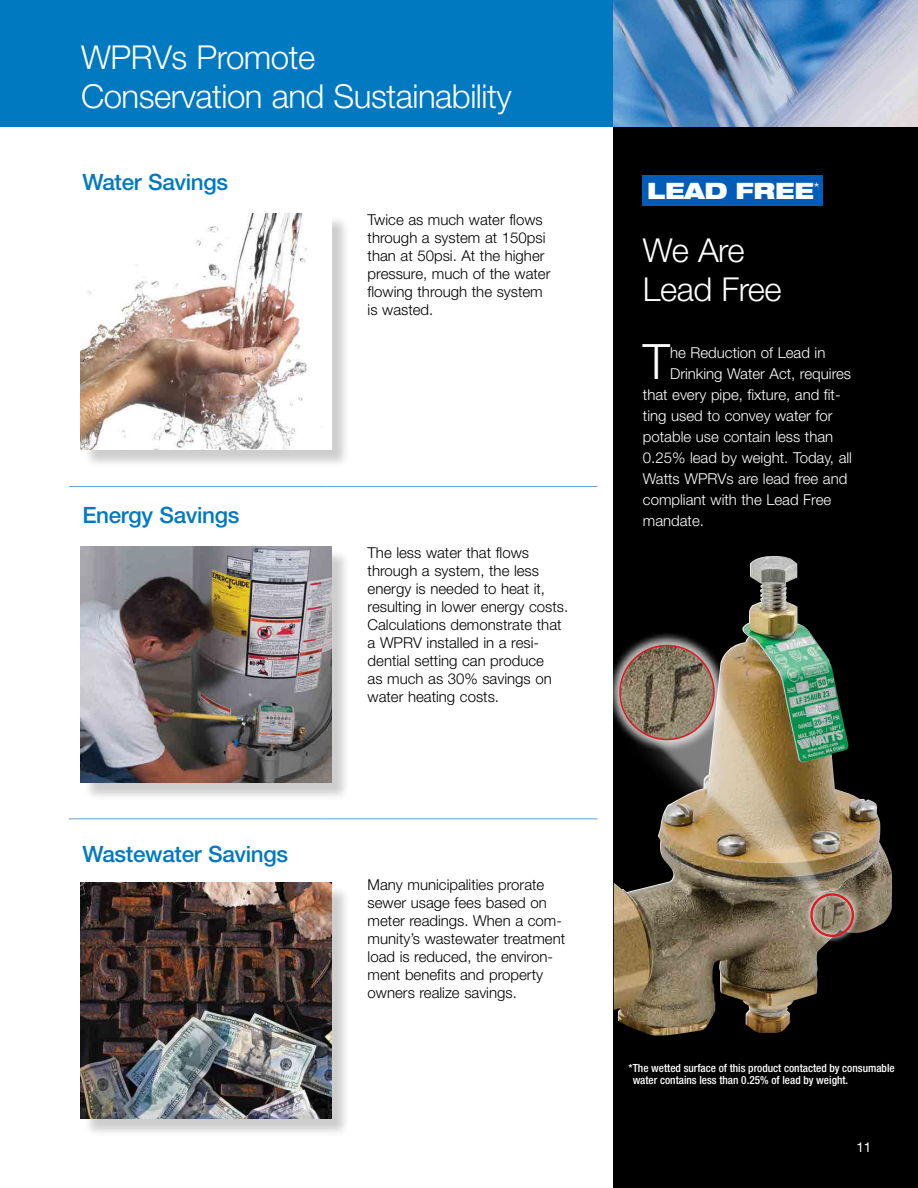
<style>
.page{position:relative;width:918px;height:1188px;background:#fff}
.page>*{position:absolute;margin:0;border:0;box-sizing:border-box;transform-origin:0 0}
.t1{font:300 48.9px "Helvetica Neue LT Std";color:#fff}
.t2{font:300 33px/39px "Helvetica Neue LT Std";letter-spacing:-.015em;color:#fff}
.t3{font:900 expanded 22.65px "Helvetica Neue LT Std";color:#fff}
.t4{font:500 22.5px "Helvetica Neue LT Std";letter-spacing:-.015em;color:#0079c1}
.t5{font:300 15px/18px "Helvetica Neue LT Std";color:#000}
.t6{font:300 15px "Helvetica Neue LT Std";color:#fff}
.t7{font:13.5px "Helvetica Neue LT Std";color:#fff}
.t8{font:500 condensed 11.25px/12px "Helvetica Neue LT Std";color:#fff}
</style>
<div class="page">
<div style="left:614px;top:0;width:304px;height:1188px;background:#000"></div>
<div style="left:0;top:0;width:614px;height:126px;background:#0079c1"></div>
<img style="left:614px;top:556px;width:204px;height:480px">
<img style="left:614px;top:0;width:304px;height:126px">
<hr style="left:69px;top:486px;width:258px;height:1px;background:#63a0d6">
<hr style="left:327px;top:486px;width:271px;height:1px;background:#63a0d6">
<hr style="left:69px;top:818px;width:258px;height:1px;background:#63a0d6">
<hr style="left:327px;top:818px;width:271px;height:1px;background:#63a0d6">
<div style="left:83px;top:549px;width:267px;height:253px;background:#000;opacity:.2"></div>
<img style="left:81px;top:547px;width:250px;height:236px">
<div style="left:83px;top:216px;width:267px;height:252px;background:#000;opacity:.2"></div>
<img style="left:81px;top:213px;width:250px;height:236px">
<div style="left:83px;top:885px;width:267px;height:253px;background:#000;opacity:.2"></div>
<img style="left:81px;top:883px;width:250px;height:236px">
<div style="left:642px;top:175px;width:181px;height:30px;background:#005cb9"></div>
<img style="left:596px;top:632px;width:297px;height:353px">
<img style="left:628px;top:663px;width:213px;height:263px">
<div style="left:804px;top:887px;width:56px;height:56px;background:#fff;opacity:.75"></div>
<div style="left:810px;top:893px;width:44px;height:44px;border:2px solid #dd1a21;border-radius:50%"></div>
<div style="left:606px;top:632px;width:122px;height:121px;background:#fff;opacity:.75"></div>
<img style="left:620px;top:646px;width:94px;height:93px;border-radius:47px">
<div style="left:619px;top:645px;width:96px;height:95px;border:2px solid #dd1a21;border-radius:50%"></div>
<h2 class="t2" style="left:81px;top:37px;width:432px">WPRVs Promote<br>Conservation and Sustainability</h2>
<h3 class="t4" style="left:82px;top:169px;width:147px">Water Savings</h3>
<h3 class="t4" style="left:82px;top:501px;width:159px">Energy Savings</h3>
<h3 class="t4" style="left:82px;top:841px;width:207px">Wastewater Savings</h3>
<p class="t5" style="left:368px;top:211px;width:184px">Twice as much water flows through a system at 150psi than at 50psi. At the higher pressure, much of the water flowing through the system is wasted.</p>
<p class="t5" style="left:368px;top:543px;width:202px">The less water that flows through a system, the less energy is needed to heat it, resulting in lower energy costs.<br>Calculations demonstrate that a WPRV installed in a resi&shy;dential setting can produce<br>as much as 30% savings on water heating costs.</p>
<p class="t5" style="left:368px;top:876px;width:199px">Many municipalities prorate sewer usage fees based on meter readings. When a com&shy;munity’s wastewater treatment load is reduced, the environ&shy;ment benefits and property owners realize savings.</p>
<h3 class="t3" style="left:647px;top:176px;width:174px">LEAD FREE<sup>*</sup></h3>
<h2 class="t2" style="left:643px;top:230px;width:140px">We Are<br>Lead Free</h2>
<h1 class="t1" style="left:643px;top:332px;width:29px">T</h1>
<p class="t6" style="left:670px;top:344px;width:157px">he Reduction of Lead in</p>
<p class="t6" style="left:670px;top:365px;width:183px">Drinking Water Act, requires</p>
<p class="t6" style="left:643px;top:386px;width:199px">that every pipe, fixture, and fit-</p>
<p class="t6" style="left:643px;top:407px;width:191px">ting used to convey water for</p>
<p class="t6" style="left:643px;top:428px;width:192px">potable use contain less than</p>
<p class="t6" style="left:643px;top:449px;width:211px">0.25% lead by weight. Today, all</p>
<p class="t6" style="left:643px;top:470px;width:206px">Watts WPRVs are lead free and</p>
<p class="t6" style="left:643px;top:491px;width:190px">compliant with the Lead Free</p>
<p class="t6" style="left:643px;top:512px;width:63px">mandate.</p>
<p class="t8" style="left:633px;top:1062px;width:264px;text-indent:-4px">*The wetted surface of this product contacted by consumable water contains less than 0.25% of lead by weight.</p>
<p class="t7" style="left:856px;top:1139px;width:17px">11</p>
</div>
